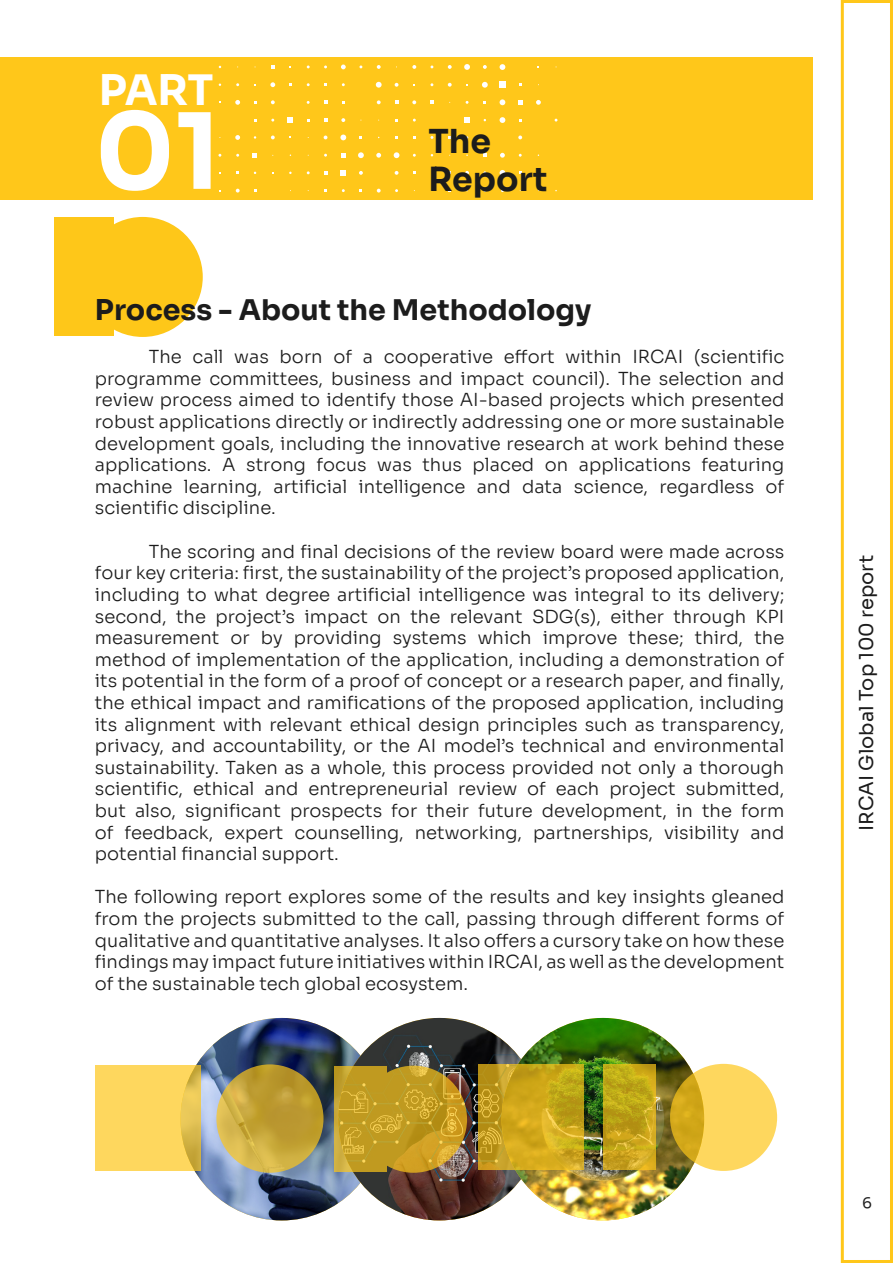
<style>
.page{position:relative;width:893px;height:1263px;background:#fff}
.page>*{position:absolute;margin:0;border:0;box-sizing:border-box;transform-origin:0 0}
.t1{font:700 105px "Sora";color:#fff}
.t2{font:700 42px "Sora";color:#fff}
.t3{font:700 33px/38.2px "Sora";color:#1c1c1c}
.t4{font:700 28.5px "Sora";color:#1c1c1c}
.t5{font:19.5px "Sora";color:#1c1c1c}
.t6{font:300 18px/21.6px "Sora";color:#1c1c1c;text-align:justify}
.t7{font:15px "Sora";color:#1c1c1c}
</style>
<div class="page">
<div style="left:841px;top:0;width:52px;height:1263px;border:3px solid #ffc71a"></div>
<div style="left:83px;top:217px;width:120px;height:120px;background:#fec719;border-radius:50%"></div>
<div style="left:54px;top:218px;width:59px;height:118px;background:#fec719"></div>
<img style="left:180px;top:1018px;width:203px;height:202px;border-radius:101px">
<img style="left:338px;top:1018px;width:203px;height:202px;border-radius:101px">
<img style="left:502px;top:1018px;width:202px;height:202px;border-radius:101px">
<svg style="left:478px;top:1064px;width:106px;height:106px;background:#caa51e"></svg>
<svg style="left:360px;top:1066px;width:107px;height:107px;background:#c89f25"></svg>
<svg style="left:603px;top:1064px;width:53px;height:106px;background:#c5a71b"></svg>
<svg style="left:95px;top:1065px;width:106px;height:106px;background:#f9d25b"></svg>
<svg style="left:216px;top:1064px;width:107px;height:109px;background:#c5a53a"></svg>
<svg style="left:334px;top:1066px;width:53px;height:106px;background:#c4a028"></svg>
<svg style="left:670px;top:1064px;width:107px;height:107px;background:#f3cb4e"></svg>
<div style="left:0;top:57px;width:812px;height:142px;background:#ffc71a"></div>
<div style="left:499px;top:81px;width:7px;height:7px;background:#fff"></div>
<svg style="left:464px;top:117px;width:6px;height:6px"></svg>
<svg style="left:288px;top:117px;width:5px;height:6px"></svg>
<svg style="left:518px;top:100px;width:5px;height:5px"></svg>
<svg style="left:340px;top:170px;width:6px;height:6px"></svg>
<svg style="left:235px;top:100px;width:5px;height:5px"></svg>
<svg style="left:270px;top:82px;width:5px;height:5px"></svg>
<svg style="left:235px;top:135px;width:5px;height:5px"></svg>
<svg style="left:376px;top:153px;width:5px;height:5px"></svg>
<svg style="left:536px;top:100px;width:5px;height:5px"></svg>
<svg style="left:500px;top:153px;width:5px;height:5px"></svg>
<svg style="left:324px;top:171px;width:3px;height:4px"></svg>
<svg style="left:483px;top:153px;width:4px;height:4px"></svg>
<svg style="left:358px;top:152px;width:6px;height:6px"></svg>
<svg style="left:376px;top:82px;width:6px;height:6px"></svg>
<svg style="left:394px;top:152px;width:5px;height:6px"></svg>
<svg style="left:500px;top:99px;width:5px;height:6px"></svg>
<svg style="left:482px;top:82px;width:6px;height:6px"></svg>
<svg style="left:464px;top:64px;width:6px;height:6px"></svg>
<svg style="left:324px;top:118px;width:3px;height:4px"></svg>
<svg style="left:324px;top:100px;width:3px;height:4px"></svg>
<svg style="left:395px;top:100px;width:3px;height:4px"></svg>
<svg style="left:341px;top:153px;width:5px;height:5px"></svg>
<svg style="left:340px;top:135px;width:6px;height:5px"></svg>
<svg style="left:253px;top:153px;width:4px;height:5px"></svg>
<svg style="left:518px;top:136px;width:4px;height:3px"></svg>
<svg style="left:395px;top:83px;width:3px;height:4px"></svg>
<svg style="left:448px;top:65px;width:4px;height:4px"></svg>
<svg style="left:412px;top:65px;width:4px;height:4px"></svg>
<svg style="left:341px;top:65px;width:5px;height:4px"></svg>
<svg style="left:271px;top:100px;width:4px;height:4px"></svg>
<svg style="left:271px;top:136px;width:4px;height:3px"></svg>
<svg style="left:341px;top:118px;width:4px;height:4px"></svg>
<svg style="left:377px;top:100px;width:4px;height:4px"></svg>
<svg style="left:359px;top:171px;width:4px;height:4px"></svg>
<svg style="left:236px;top:189px;width:4px;height:4px"></svg>
<svg style="left:395px;top:171px;width:3px;height:4px"></svg>
<svg style="left:377px;top:189px;width:4px;height:4px"></svg>
<svg style="left:271px;top:65px;width:4px;height:4px"></svg>
<svg style="left:465px;top:171px;width:4px;height:4px"></svg>
<svg style="left:448px;top:83px;width:4px;height:4px"></svg>
<svg style="left:483px;top:65px;width:4px;height:4px"></svg>
<svg style="left:500px;top:64px;width:5px;height:6px"></svg>
<svg style="left:500px;top:117px;width:5px;height:6px"></svg>
<svg style="left:500px;top:170px;width:5px;height:6px"></svg>
<svg style="left:430px;top:100px;width:4px;height:4px"></svg>
<svg style="left:412px;top:100px;width:4px;height:4px"></svg>
<svg style="left:377px;top:65px;width:4px;height:4px"></svg>
<h2 class="t2" style="left:99px;top:66px;width:116px">PART</h2>
<h1 class="t1" style="left:95px;top:91px;width:127px">01</h1>
<h3 class="t3" style="left:428px;top:119px;width:120px">The<br>Report</h3>
<h3 class="t4" style="left:95px;top:286px;width:498px">Process - About the Methodology</h3>
<p class="t6" style="left:95px;top:344px;width:691px;text-indent:54px">The call was born of a cooperative effort within IRCAI (scientific programme committees, business and impact council). The selection and review process aimed to identify those AI-based projects which presented robust applications directly or indirectly addressing one or more sustainable development goals, including the innovative research at work behind these applications. A strong focus was thus placed on applications featuring machine learning, artificial intelligence and data science, regardless of scientific discipline.</p>
<p class="t6" style="left:95px;top:539px;width:691px;text-indent:54px">The scoring and final decisions of the review board were made across four key criteria: first, the sustainability of the project’s proposed application, including to what degree artificial intelligence was integral to its delivery; second, the project’s impact on the relevant SDG(s), either through KPI measurement or by providing systems which improve these; third, the method of implementation of the application, including a demonstration of its potential in the form of a proof of concept or a research paper, and finally, the ethical impact and ramifications of the proposed application, including its alignment with relevant ethical design principles such as transparency, privacy, and accountability, or the AI model’s technical and environmental sustainability. Taken as a whole, this process provided not only a thorough scientific, ethical and entrepreneurial review of each project submitted, but also, significant prospects for their future development, in the form of feedback, expert counselling, networking, partnerships, visibility and potential financial support.</p>
<p class="t6" style="left:95px;top:884px;width:691px">The following report explores some of the results and key insights gleaned from the projects submitted to the call, passing through different forms of qualitative and quantitative analyses. It also offers a cursory take on how these findings may impact future initiatives within IRCAI, as well as the development of the sustainable tech global ecosystem.</p>
<p class="t5" style="left:858px;top:831px;width:277px;rotate:-90deg">IRCAI Global Top 100 report</p>
<p class="t7" style="left:862px;top:1196px;width:11px">6</p>
</div>
